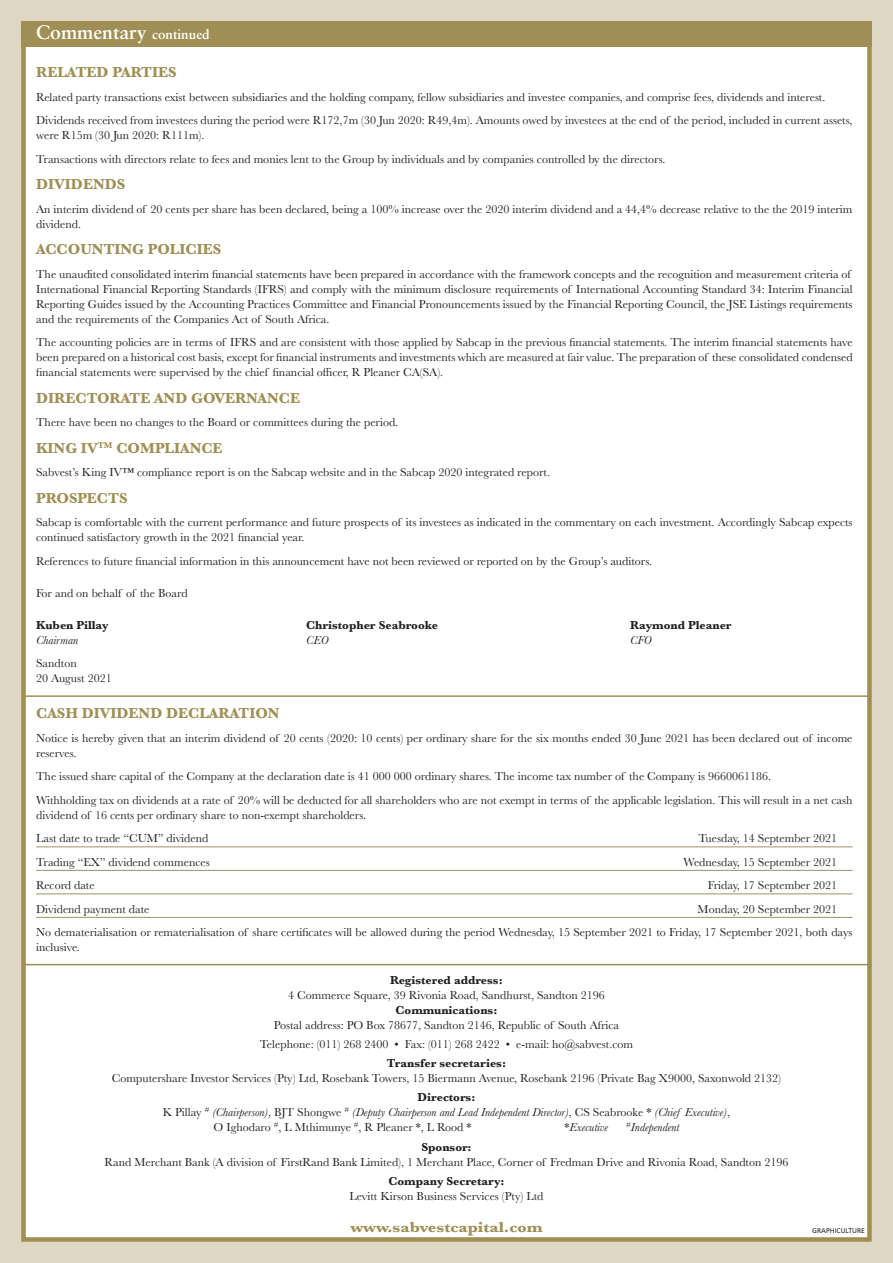
<style>
.page{position:relative;width:893px;height:1263px;background:#dfd6c4}
.page>*{position:absolute;margin:0;border:0;box-sizing:border-box;transform-origin:0 0}
.t1{font:700 19.5px "Sabon";color:#fff}
.t2{font:700 15px "Baskerville";color:#9f8f54}
.t3{font:700 15px "Baskerville";color:#9f8f54;scale:1.1 1}
.t4{font:12px/15px "Baskerville";color:#231f20}
.t5{font:italic 12px "Baskerville";color:#231f20}
.t6{font:700 12px "Baskerville";color:#231f20}
.t7{font:6.75px "Frutiger";color:#231f20}
.s1{font-size:13.5px}
.s2{font-style:normal}
</style>
<div class="page">
<div style="left:21px;top:21px;width:851px;height:1221px;background:#fff;border:4px solid #9f8f54"></div>
<div style="left:21px;top:21px;width:851px;height:26px;background:#9f8f54"></div>
<hr style="left:21px;top:964px;width:851px;height:1px;background:#9f8f54">
<hr style="left:21px;top:695px;width:851px;height:2px;background:#9f8f54">
<hr style="left:36px;top:847px;width:817px;height:1px;background:#a29161">
<hr style="left:36px;top:870px;width:817px;height:1px;background:#a29161">
<hr style="left:36px;top:894px;width:817px;height:1px;background:#a29161">
<hr style="left:36px;top:917px;width:817px;height:1px;background:#a29161">
<h1 class="t1" style="left:36px;top:20px;width:175px">Commentary <span class="s1">continued</span></h1>
<p class="t2" style="left:36px;top:62px;width:142px">RELATED PARTIES</p>
<p class="t4" style="left:36px;top:85px;width:818px;line-height:23.5px">Related party transactions exist between subsidiaries and the holding company, fellow subsidiaries and investee companies, and comprise fees, dividends and interest.<br>Dividends received from investees during the period were R172,7m (30 Jun 2020: R49,4m). Amounts owed by investees at the end of the period, included in current assets,</p>
<p class="t4" style="left:36px;top:124px;width:631px;line-height:23.5px">were R15m (30 Jun 2020: R111m).<br>Transactions with directors relate to fees and monies lent to the Group by individuals and by companies controlled by the directors.</p>
<p class="t2" style="left:36px;top:174px;width:91px">DIVIDENDS</p>
<p class="t4" style="left:36px;top:202px;width:818px">An interim dividend of 20 cents per share has been declared, being a 100% increase over the 2020 interim dividend and a 44,4% decrease relative to the the 2019 interim dividend.</p>
<p class="t2" style="left:36px;top:239px;width:187px">ACCOUNTING POLICIES</p>
<p class="t4" style="left:36px;top:267px;width:818px">The unaudited consolidated interim financial statements have been prepared in accordance with the framework concepts and the recognition and measurement criteria of International Financial Reporting Standards (IFRS) and comply with the minimum disclosure requirements of International Accounting Standard 34: Interim Financial Reporting Guides issued by the Accounting Practices Committee and Financial Pronouncements issued by the Financial Reporting Council, the JSE Listings requirements and the requirements of the Companies Act of South Africa.</p>
<p class="t4" style="left:36px;top:335px;width:818px;text-align:justify">The accounting policies are in terms of IFRS and are consistent with those applied by Sabcap in the previous financial statements. The interim financial statements have been prepared on a historical cost basis, except for financial instruments and investments which are measured at fair value. The preparation of these consolidated condensed financial statements were supervised by the chief financial officer, R Pleaner CA(SA).</p>
<p class="t2" style="left:36px;top:387px;width:265px">DIRECTORATE AND GOVERNANCE</p>
<p class="t4" style="left:36px;top:415px;width:364px">There have been no changes to the Board or committees during the period.</p>
<p class="t2" style="left:36px;top:437px;width:188px">KING IV<sup>TM</sup> COMPLIANCE</p>
<p class="t4" style="left:36px;top:465px;width:515px">Sabvest’s King IV™ compliance report is on the Sabcap website and in the Sabcap 2020 integrated report.</p>
<p class="t2" style="left:36px;top:487px;width:93px">PROSPECTS</p>
<p class="t4" style="left:36px;top:515px;width:818px">Sabcap is comfortable with the current performance and future prospects of its investees as indicated in the commentary on each investment. Accordingly Sabcap expects continued satisfactory growth in the 2021 financial year.</p>
<p class="t4" style="left:36px;top:554px;width:618px">References to future financial information in this announcement have not been reviewed or reported on by the Group’s auditors.</p>
<p class="t4" style="left:36px;top:586px;width:153px">For and on behalf of the Board</p>
<p class="t6" style="left:36px;top:617px;width:74px">Kuben Pillay</p>
<p class="t6" style="left:306px;top:617px;width:133px">Christopher Seabrooke</p>
<p class="t6" style="left:630px;top:617px;width:103px">Raymond Pleaner</p>
<p class="t5" style="left:36px;top:632px;width:44px">Chairman</p>
<p class="t5" style="left:306px;top:632px;width:24px">CEO</p>
<p class="t5" style="left:630px;top:632px;width:23px">CFO</p>
<p class="t4" style="left:36px;top:656px;width:77px">Sandton<br>20 August 2021</p>
<p class="t2" style="left:36px;top:703px;width:245px">CASH DIVIDEND DECLARATION</p>
<p class="t4" style="left:36px;top:731px;width:818px">Notice is hereby given that an interim dividend of 20 cents (2020: 10 cents) per ordinary share for the six months ended 30 June 2021 has been declared out of income reserves.</p>
<p class="t4" style="left:36px;top:765px;width:818px;line-height:23.5px">The issued share capital of the Company at the declaration date is 41 000 000 ordinary shares. The income tax number of the Company is 9660061186.<br>Withholding tax on dividends at a rate of 20% will be deducted for all shareholders who are not exempt in terms of the applicable legislation. This will result in a net cash</p>
<p class="t4" style="left:36px;top:803px;width:331px;line-height:23.5px">dividend of 16 cents per ordinary share to non-exempt shareholders.<br>Last date to trade “CUM” dividend</p>
<p class="t4" style="left:698px;top:831px;width:140px">Tuesday, 14 September 2021</p>
<p class="t4" style="left:36px;top:855px;width:175px">Trading “EX” dividend commences</p>
<p class="t4" style="left:684px;top:855px;width:155px">Wednesday, 15 September 2021</p>
<p class="t4" style="left:36px;top:878px;width:60px">Record date</p>
<p class="t4" style="left:708px;top:878px;width:131px">Friday, 17 September 2021</p>
<p class="t4" style="left:36px;top:902px;width:115px">Dividend payment date</p>
<p class="t4" style="left:36px;top:897px;width:818px;line-height:23.5px;text-indent:661px">Monday, 20 September 2021<br>No dematerialisation or rematerialisation of share certificates will be allowed during the period Wednesday, 15 September 2021 to Friday, 17 September 2021, both days</p>
<p class="t4" style="left:36px;top:940px;width:45px">inclusive.</p>
<p class="t6" style="left:390px;top:971px;width:114px">Registered address:</p>
<p class="t4" style="left:288px;top:987px;width:318px">4 Commerce Square, 39 Rivonia Road, Sandhurst, Sandton 2196</p>
<p class="t6" style="left:396px;top:1001px;width:103px">Communications:</p>
<p class="t4" style="left:260px;top:1015px;width:375px;line-height:19.2px;text-align:center">Postal address: PO Box 78677, Sandton 2146, Republic of South Africa<br>Telephone: (011) 268 2400 • Fax: (011) 268 2422 • e-mail: ho@sabvest.com</p>
<p class="t6" style="left:387px;top:1055px;width:120px">Transfer secretaries:</p>
<p class="t4" style="left:112px;top:1071px;width:671px">Computershare Investor Services (Pty) Ltd, Rosebank Towers, 15 Biermann Avenue, Rosebank 2196 (Private Bag X9000, Saxonwold 2132)</p>
<p class="t6" style="left:418px;top:1089px;width:59px">Directors:</p>
<p class="t5" style="left:163px;top:1104px;width:569px"><span class="s2">K Pillay</span> <sup>#</sup> (Chairperson)<span class="s2">, BJT Shongwe</span> <sup>#</sup> (Deputy Chairperson and Lead Independent Director)<span class="s2">, CS Seabrooke *</span> (Chief Executive)<span class="s2">,</span></p>
<p class="t4" style="left:214px;top:1120px;width:259px">O Ighodaro <sup>#</sup>, L Mthimunye <sup>#</sup>, R Pleaner *, L Rood *</p>
<p class="t5" style="left:565px;top:1119px;width:45px"><span class="s2">*</span>Executive</p>
<p class="t5" style="left:626px;top:1119px;width:55px"><sup>#</sup>Independent</p>
<p class="t6" style="left:421px;top:1138px;width:52px">Sponsor:</p>
<p class="t4" style="left:104px;top:1154px;width:685px">Rand Merchant Bank (A division of FirstRand Bank Limited), 1 Merchant Place, Corner of Fredman Drive and Rivonia Road, Sandton 2196</p>
<p class="t6" style="left:388px;top:1173px;width:118px">Company Secretary:</p>
<p class="t4" style="left:350px;top:1189px;width:195px">Levitt Kirson Business Services (Pty) Ltd</p>
<p class="t3" style="left:350px;top:1216px;width:176px">www.sabvestcapital.com</p>
<p class="t7" style="left:812px;top:1227px;width:54px">GRAPHICULTURE</p>
</div>
